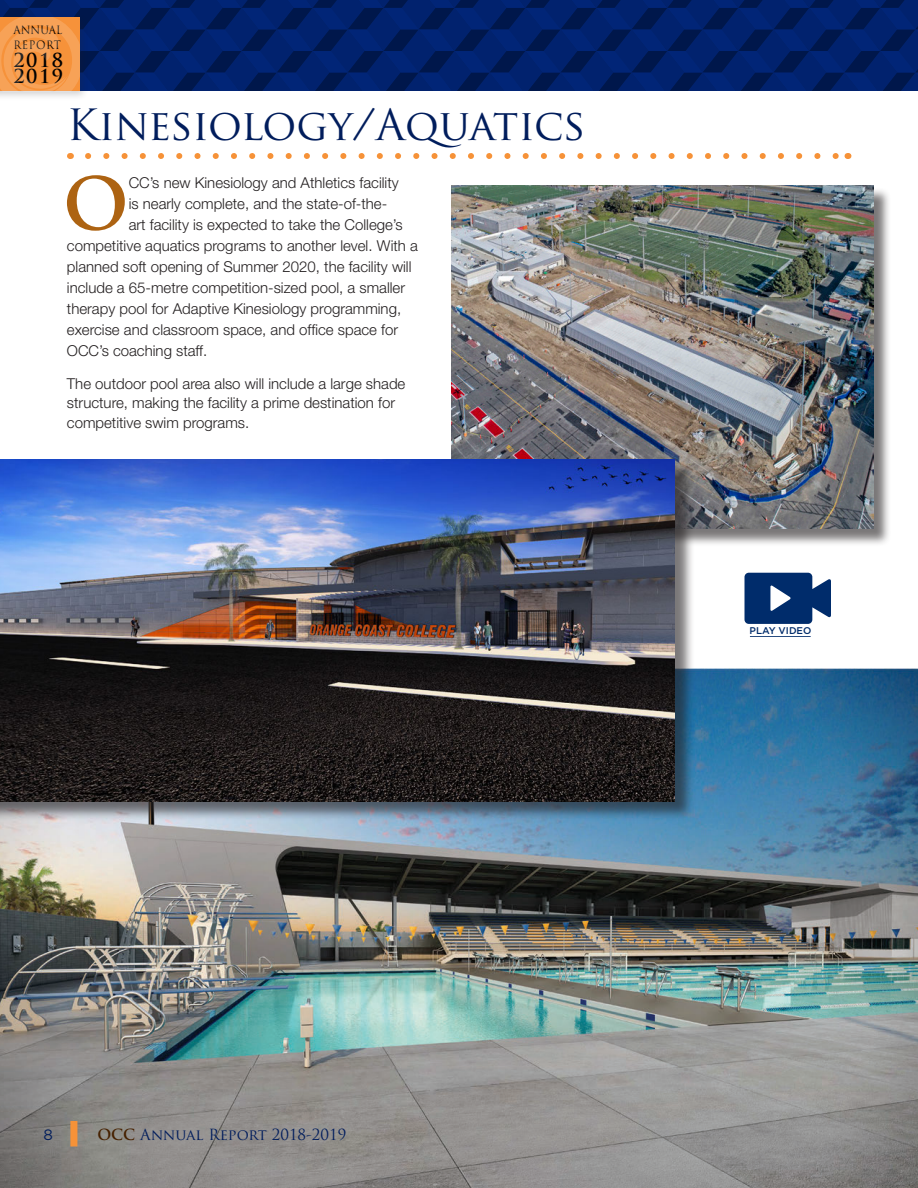
<style>
.page{position:relative;width:918px;height:1188px;background:#fff}
.page>*{position:absolute;margin:0;border:0;box-sizing:border-box;transform-origin:0 0}
.t1{font:700 70.8px "Trajan Pro";color:#ad6312}
.t2{font:42px "Trajan Pro";letter-spacing:-.015em;color:#011d5c}
.t3{font:700 18.9px/16.2px "Trajan Pro";letter-spacing:.08em;color:#000}
.t4{font:300 15px/19.5px "Helvetica Neue";color:#231f20}
.t5{font:15px "Trajan Pro";color:#011d5c}
.t6{font:15px "Gotham";color:#011d5c}
.t7{font:11.25px/14.4px "Trajan Pro";letter-spacing:.005em;color:#000;scale:.92 1}
.t8{font:500 9.75px "Gotham";color:#002c6b}
.s1{font-weight:700;color:#462100}
</style>
<div class="page">
<img style="left:0;top:669px;width:918px;height:519px">
<svg style="left:88px;top:153px;width:750px;height:6px"></svg>
<div style="left:70px;top:1121px;width:7px;height:25px;background:#f69238"></div>
<div style="left:0;top:14px;width:89px;height:88px;background:#231f20;opacity:.2"></div>
<svg style="left:0;top:0;width:918px;height:91px;background:#122865"></svg>
<div style="left:453px;top:187px;width:438px;height:360px;background:#231f20;opacity:.6"></div>
<img style="left:452px;top:186px;width:422px;height:343px">
<div style="left:0;top:460px;width:695px;height:361px;background:#231f20;opacity:.6"></div>
<img style="left:0;top:459px;width:675px;height:342px">
<svg style="left:745px;top:573px;width:86px;height:51px;background:#294e82"></svg>
<hr style="left:750px;top:636px;width:61px;height:1px;background:#002c6b">
<p class="t7" style="left:13px;top:23px;width:55px">ANNUAL<br>REPORT</p>
<p class="t3" style="left:13px;top:52px;width:51px">2018<br>2019</p>
<h2 class="t2" style="left:67px;top:98px;width:520px">Kinesiology/Aquatics</h2>
<p class="t1" style="left:63px;top:160px;width:67px">O</p>
<p class="t4" style="left:129px;top:172px;width:272px">CC’s new Kinesiology and Athletics facility</p>
<p class="t4" style="left:129px;top:193px;width:260px">is nearly complete, and the state-of-the-</p>
<p class="t4" style="left:129px;top:214px;width:275px">art facility is expected to take the College’s</p>
<p class="t4" style="left:67px;top:235px;width:352px">competitive aquatics programs to another level. With a</p>
<p class="t4" style="left:67px;top:256px;width:346px">planned soft opening of Summer 2020, the facility will</p>
<p class="t4" style="left:67px;top:277px;width:340px">include a 65-metre competition-sized pool, a smaller</p>
<p class="t4" style="left:67px;top:298px;width:336px">therapy pool for Adaptive Kinesiology programming,</p>
<p class="t4" style="left:67px;top:319px;width:333px">exercise and classroom space, and office space for</p>
<p class="t4" style="left:67px;top:340px;width:142px">OCC’s coaching staff.</p>
<p class="t4" style="left:67px;top:373px;width:340px">The outdoor pool area also will include a large shade structure, making the facility a prime destination for competitive swim programs.</p>
<p class="t8" style="left:750px;top:624px;width:63px">PLAY VIDEO</p>
<p class="t6" style="left:43px;top:1125px;width:11px">8</p>
<p class="t5" style="left:97px;top:1125px;width:250px"><span class="s1">OCC</span> Annual Report 2018-2019</p>
</div>
